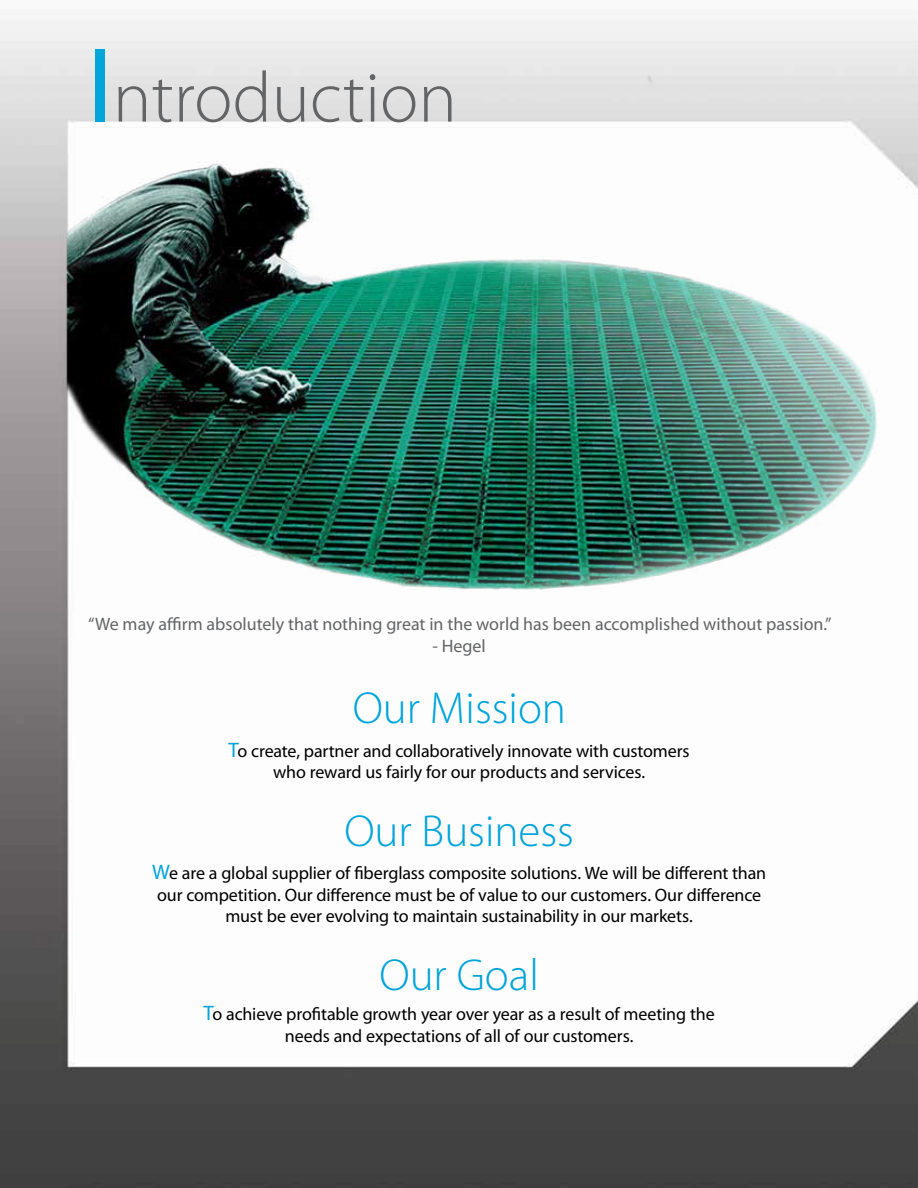
<style>
.page{position:relative;width:918px;height:1188px;background:#fff}
.page>*{position:absolute;margin:0;border:0;box-sizing:border-box;transform-origin:0 0}
.t1{font:300 72px "Myriad Pro";color:#636466}
.t2{font:300 45px "Myriad Pro";color:#00a3d8}
.t3{font:18px/21.6px "Myriad Pro";letter-spacing:-.01em;color:#000;text-align:center}
.t4{font:18px "Myriad Pro";color:#636466}
.s1{font-weight:400;font-size:108px;color:#00a5d9}
.s2{font-size:21px;color:#00a3d8}
</style>
<div class="page">
<img style="left:0;top:13px;width:918px;height:1175px">
<img style="left:0;top:75px;width:914px;height:527px">
<h1 class="t1" style="left:87px;top:58px;width:371px"><span class="s1">I</span>ntroduction</h1>
<p class="t4" style="left:88px;top:613px;width:745px">“We may affirm absolutely that nothing great in the world has been accomplished without passion.”</p>
<p class="t4" style="left:432px;top:635px;width:55px">- Hegel</p>
<h2 class="t2" style="left:353px;top:684px;width:215px">Our Mission</h2>
<p class="t3" style="left:229px;top:740px;width:463px"><span class="s2">T</span>o create, partner and collaboratively innovate with customers who reward us fairly for our products and services.</p>
<h2 class="t2" style="left:344px;top:806px;width:231px">Our Business</h2>
<p class="t3" style="left:152px;top:862px;width:615px"><span class="s2">W</span>e are a global supplier of fiberglass composite solutions. We will be different than our competition. Our difference must be of value to our customers. Our difference must be ever evolving to maintain sustainability in our markets.</p>
<h2 class="t2" style="left:379px;top:950px;width:161px">Our Goal</h2>
<p class="t3" style="left:204px;top:1003px;width:513px"><span class="s2">T</span>o achieve profitable growth year over year as a result of meeting the needs and expectations of all of our customers.</p>
</div>
